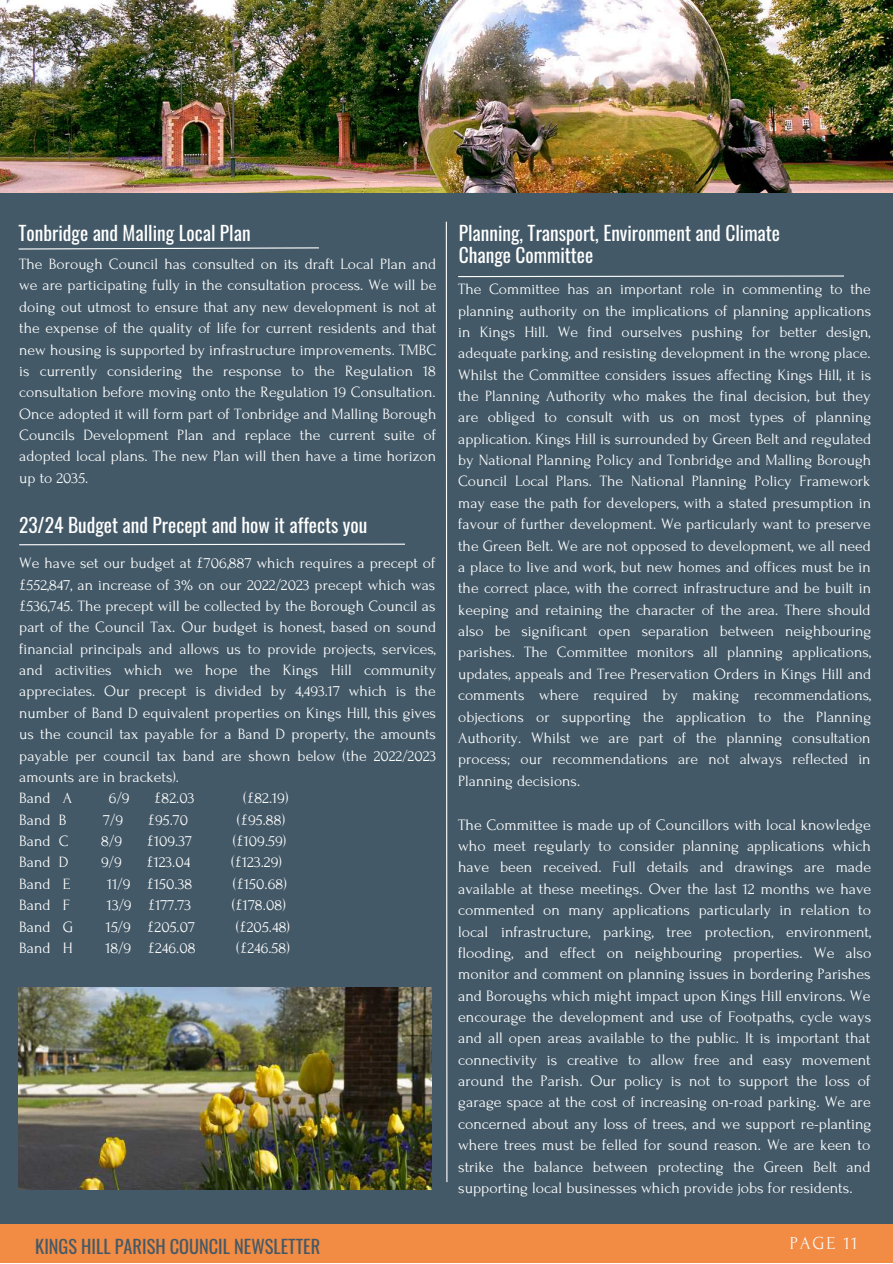
<style>
.page{position:relative;width:893px;height:1264px;background:#fff}
.page>*{position:absolute;margin:0;border:0;box-sizing:border-box;transform-origin:0 0}
.t1{font:19.5px/22.5px "Oswald";color:#fff}
.t2{font:18.3px "Oswald";color:#435967}
.t3{font:18.3px "Forum";letter-spacing:.1em;color:#fafafa}
.t4{font:15.9px/21.3px "Forum";color:#fff;text-align:justify}
.t5{font:15.75px/21.3px "Forum";color:#fff;text-align:justify}
</style>
<div class="page">
<div style="left:0;top:180px;width:892px;height:1043px;background:#435967"></div>
<img style="left:19px;top:987px;width:412px;height:202px">
<img style="left:0;top:0;width:892px;height:192px">
<svg style="left:445px;top:221px;width:3px;height:962px"></svg>
<svg style="left:19px;top:543px;width:386px;height:3px"></svg>
<svg style="left:458px;top:275px;width:386px;height:3px"></svg>
<svg style="left:18px;top:247px;width:301px;height:3px"></svg>
<div style="left:0;top:1224px;width:892px;height:38px;background:#f28b43"></div>
<p class="t1" style="left:19px;top:221px;width:233px">Tonbridge and Malling Local Plan</p>
<p class="t5" style="left:19px;top:254px;width:418px">The Borough Council has consulted on its draft Local Plan and we are participating fully in the consultation process. We will be doing out utmost to ensure that any new development is not at the expense of the quality of life for current residents and that new housing is supported by infrastructure improvements. TMBC is currently considering the response to the Regulation 18 consultation before moving onto the Regulation 19 Consultation.<br>Once adopted it will form part of Tonbridge and Malling Borough Councils Development Plan and replace the current suite of adopted local plans. The new Plan will then have a time horizon up to 2035.</p>
<p class="t1" style="left:19px;top:513px;width:350px">23/24 Budget and Precept and how it affects you</p>
<p class="t5" style="left:19px;top:553px;width:418px;text-align:left">We have set our budget at £706,887 which requires a precept of £552,847, an increase of 3% on our 2022/2023 precept which was £536,745. The precept will be collected by the Borough Council as part of the Council Tax. Our budget is honest, based on sound financial principals and allows us to provide projects, services, and activities which we hope the Kings Hill community appreciates. Our precept is divided by 4,493.17 which is the number of Band D equivalent properties on Kings Hill, this gives us the council tax payable for a Band D property, the amounts payable per council tax band are shown below (the 2022/2023 amounts are in brackets).<br>Band A</p>
<p class="t5" style="left:109px;top:787px;width:22px">6/9</p>
<p class="t5" style="left:154px;top:787px;width:42px">£82.03</p>
<p class="t5" style="left:243px;top:787px;width:46px">(£82.19)</p>
<p class="t5" style="left:19px;top:809px;width:49px">Band B</p>
<p class="t5" style="left:103px;top:809px;width:21px">7/9</p>
<p class="t5" style="left:148px;top:809px;width:42px">£95.70</p>
<p class="t5" style="left:237px;top:809px;width:49px">(£95.88)</p>
<p class="t5" style="left:19px;top:830px;width:51px">Band C</p>
<p class="t5" style="left:101px;top:830px;width:22px">8/9</p>
<p class="t5" style="left:147px;top:830px;width:47px">£109.37</p>
<p class="t5" style="left:233px;top:830px;width:55px">(£109.59)</p>
<p class="t5" style="left:19px;top:852px;width:51px">Band D</p>
<p class="t5" style="left:101px;top:852px;width:22px">9/9</p>
<p class="t5" style="left:146px;top:852px;width:46px">£123.04</p>
<p class="t5" style="left:231px;top:852px;width:52px">(£123.29)</p>
<p class="t5" style="left:19px;top:873px;width:53px">Band E</p>
<p class="t5" style="left:107px;top:873px;width:87px">11/9 £150.38</p>
<p class="t5" style="left:233px;top:873px;width:55px">(£150.68)</p>
<p class="t5" style="left:19px;top:894px;width:52px">Band F</p>
<p class="t5" style="left:107px;top:894px;width:86px">13/9 £177.73</p>
<p class="t5" style="left:232px;top:894px;width:55px">(£178.08)</p>
<p class="t5" style="left:19px;top:916px;width:55px">Band G</p>
<p class="t5" style="left:106px;top:916px;width:91px">15/9 £205.07</p>
<p class="t5" style="left:236px;top:916px;width:55px">(£205.48)</p>
<p class="t5" style="left:19px;top:937px;width:55px">Band H</p>
<p class="t5" style="left:105px;top:937px;width:92px">18/9 £246.08</p>
<p class="t5" style="left:236px;top:937px;width:55px">(£246.58)</p>
<p class="t1" style="left:459px;top:221px;width:323px">Planning, Transport, Environment and Climate<br>Change Committee</p>
<p class="t5" style="left:458px;top:279px;width:414px">The Committee has an important role in commenting to the planning authority on the implications of planning applications in Kings Hill. We find ourselves pushing for better design, adequate parking, and resisting development in the wrong place.<br>Whilst the Committee considers issues affecting Kings Hill, it is the Planning Authority who makes the final decision, but they are obliged to consult with us on most types of planning application. Kings Hill is surrounded by Green Belt and regulated by National Planning Policy and Tonbridge and Malling Borough Council Local Plans. The National Planning Policy Framework may ease the path for developers, with a stated presumption in favour of further development. We particularly want to preserve the Green Belt. We are not opposed to development, we all need a place to live and work, but new homes and offices must be in the correct place, with the correct infrastructure and be built in keeping and retaining the character of the area. There should also be significant open separation between neighbouring parishes. The Committee monitors all planning applications, updates, appeals and Tree Preservation Orders in Kings Hill and comments where required by making recommendations, objections or supporting the application to the Planning Authority. Whilst we are part of the planning consultation process; our recommendations are not always reflected in Planning decisions.</p>
<p class="t4" style="left:458px;top:814px;width:415px">The Committee is made up of Councillors with local knowledge who meet regularly to consider planning applications which have been received. Full details and drawings are made available at these meetings. Over the last 12 months we have commented on many applications particularly in relation to local infrastructure, parking, tree protection, environment, flooding, and effect on neighbouring properties. We also monitor and comment on planning issues in bordering Parishes and Boroughs which might impact upon Kings Hill environs. We encourage the development and use of Footpaths, cycle ways and all open areas available to the public. It is important that connectivity is creative to allow free and easy movement around the Parish. Our policy is not to support the loss of garage space at the cost of increasing on-road parking. We are concerned about any loss of trees, and we support re-planting where trees must be felled for sound reason. We are keen to strike the balance between protecting the Green Belt and supporting local businesses which provide jobs for residents.</p>
<p class="t2" style="left:35px;top:1231px;width:286px">KINGS HILL PARISH COUNCIL NEWSLETTER</p>
<p class="t3" style="left:789px;top:1233px;width:69px">PAGE 11</p>
</div>
